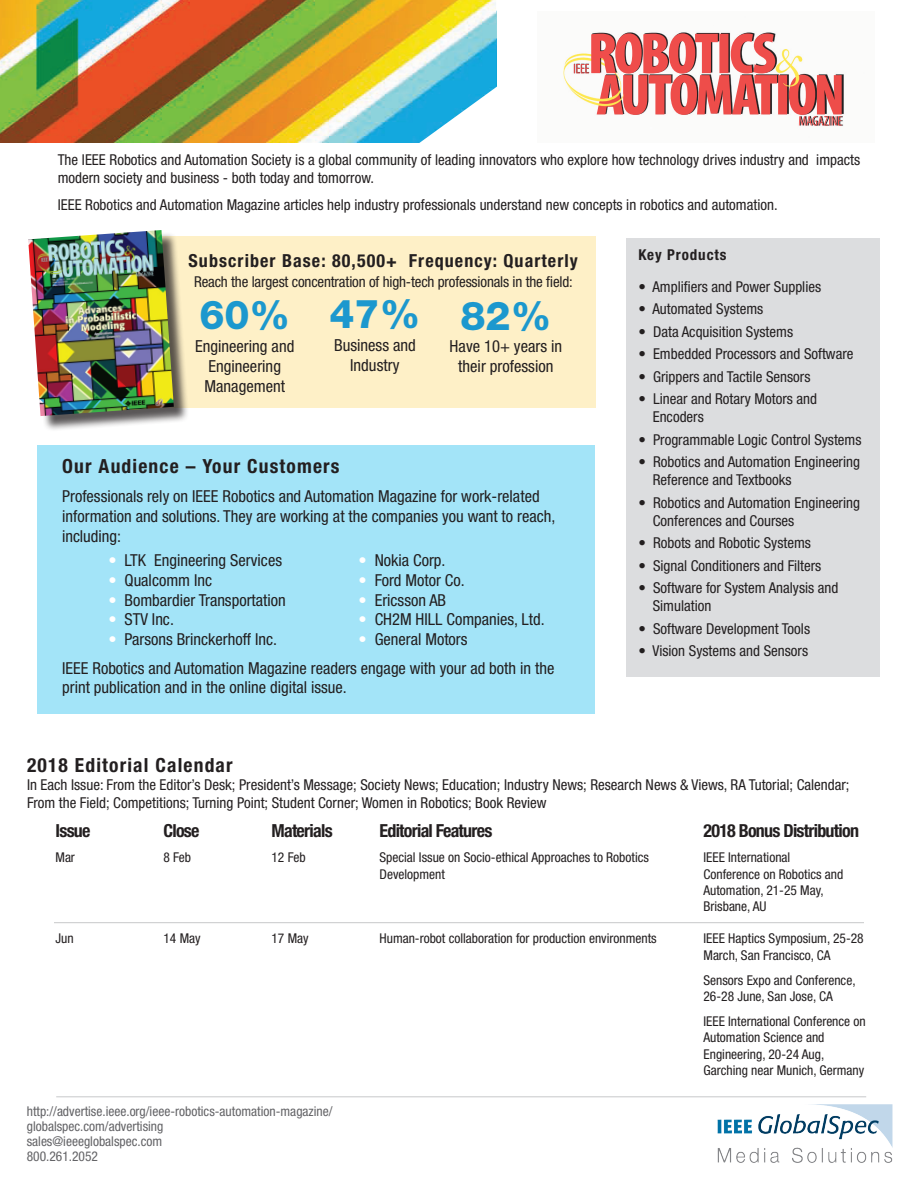
<style>
.page{position:relative;width:918px;height:1188px;background:#fff}
.page>*{position:absolute;margin:0;border:0;box-sizing:border-box;transform-origin:0 0}
.t1{font:800 39.9px "Helvetica Neue LT Std";color:#1c98ce}
.t2{font:700 condensed 19.5px "Helvetica Neue LT Std";letter-spacing:.06em;color:#231f20}
.t3{font:700 condensed 18px "Helvetica Neue LT Std";letter-spacing:-.04em;color:#231f20}
.t4{font:700 condensed 18px "Helvetica Neue LT Std";letter-spacing:.06em;color:#231f20}
.t5{font:condensed 16.65px/20px "Helvetica Neue LT Std";color:#231f20;text-align:center}
.t6{font:condensed 16.5px/19.8px "Helvetica Neue LT Std";color:#231f20}
.t7{font:condensed 15px/18px "Helvetica Neue LT Std";color:#231f20}
.t8{font:700 condensed 15px "Helvetica Neue LT Std";letter-spacing:.06em;color:#231f20}
.t9{font:condensed 13.5px "Helvetica Neue LT Std";color:#231f20}
.t10{font:condensed 13.5px "Helvetica Neue LT Std";color:#636366}
.s1{color:#fff}
</style>
<div class="page">
<div style="left:626px;top:238px;width:254px;height:439px;background:#dcdddf"></div>
<img style="left:0;top:0;width:496px;height:143px">
<svg style="left:409px;top:68px;width:88px;height:75px"></svg>
<img style="left:717px;top:1105px;width:176px;height:58px">
<div style="left:38px;top:445px;width:558px;height:269px;background:#a3e4f8"></div>
<div style="left:135px;top:236px;width:461px;height:172px;background:#fef0c7"></div>
<div style="left:30px;top:232px;width:160px;height:200px;background:#231f20;opacity:.75"></div>
<img style="left:28px;top:230px;width:146px;height:186px">
<hr style="left:56px;top:1096px;width:810px;height:1px;background:#c7c8ca">
<hr style="left:54px;top:922px;width:810px;height:1px;background:#c7c8ca">
<img style="left:563px;top:32px;width:281px;height:94px">
<img style="left:799px;top:116px;width:43px;height:10px">
<img style="left:597px;top:75px;width:245px;height:40px">
<img style="left:591px;top:33px;width:184px;height:41px">
<img style="left:574px;top:64px;width:15px;height:9px">
<p class="t7" style="left:58px;top:151px;width:804px">The IEEE Robotics and Automation Society is a global community of leading innovators who explore how technology drives industry and impacts modern society and business - both today and tomorrow.</p>
<p class="t7" style="left:58px;top:196px;width:721px">IEEE Robotics and Automation Magazine articles help industry professionals understand new concepts in robotics and automation.</p>
<p class="t4" style="left:189px;top:250px;width:391px">Subscriber Base: 80,500+ Frequency: Quarterly</p>
<p class="t7" style="left:194px;top:272px;width:380px">Reach the largest concentration of high-tech professionals in the field:</p>
<p class="t1" style="left:199px;top:291px;width:92px">60%</p>
<p class="t5" style="left:195px;top:336px;width:101px">Engineering and</p>
<p class="t5" style="left:208px;top:356px;width:74px">Engineering</p>
<p class="t5" style="left:204px;top:376px;width:82px">Management</p>
<p class="t1" style="left:330px;top:290px;width:92px">47%</p>
<p class="t5" style="left:334px;top:335px;width:83px">Business and<br>Industry</p>
<p class="t1" style="left:460px;top:292px;width:92px">82%</p>
<p class="t5" style="left:450px;top:336px;width:114px">Have 10+ years in</p>
<p class="t5" style="left:458px;top:356px;width:97px">their profession</p>
<p class="t2" style="left:62px;top:454px;width:279px">Our Audience – Your Customers</p>
<p class="t6" style="left:62px;top:486px;width:495px">Professionals rely on IEEE Robotics and Automation Magazine for work-related information and solutions. They are working at the companies you want to reach, including:</p>
<p class="t6" style="left:108px;top:550px;width:175px"><span class="s1">•</span> LTK Engineering Services</p>
<p class="t6" style="left:108px;top:570px;width:105px"><span class="s1">•</span> Qualcomm Inc</p>
<p class="t6" style="left:108px;top:590px;width:179px"><span class="s1">•</span> Bombardier Transportation</p>
<p class="t6" style="left:108px;top:610px;width:67px"><span class="s1">•</span> STV Inc.</p>
<p class="t6" style="left:108px;top:629px;width:170px"><span class="s1">•</span> Parsons Brinckerhoff Inc.</p>
<p class="t6" style="left:359px;top:550px;width:89px"><span class="s1">•</span> Nokia Corp.</p>
<p class="t6" style="left:359px;top:570px;width:108px"><span class="s1">•</span> Ford Motor Co.</p>
<p class="t6" style="left:359px;top:590px;width:89px"><span class="s1">•</span> Ericsson AB</p>
<p class="t6" style="left:359px;top:610px;width:188px"><span class="s1">•</span> CH2M HILL Companies, Ltd.</p>
<p class="t6" style="left:359px;top:629px;width:110px"><span class="s1">•</span> General Motors</p>
<p class="t6" style="left:62px;top:658px;width:494px">IEEE Robotics and Automation Magazine readers engage with your ad both in the print publication and in the online digital issue.</p>
<p class="t8" style="left:638px;top:246px;width:90px">Key Products</p>
<p class="t7" style="left:638px;top:277px;width:184px">• Amplifiers and Power Supplies</p>
<p class="t7" style="left:638px;top:300px;width:127px">• Automated Systems</p>
<p class="t7" style="left:638px;top:322px;width:156px">• Data Acquisition Systems</p>
<p class="t7" style="left:638px;top:345px;width:217px">• Embedded Processors and Software</p>
<p class="t7" style="left:638px;top:367px;width:174px">• Grippers and Tactile Sensors</p>
<p class="t7" style="left:638px;top:390px;width:180px">• Linear and Rotary Motors and</p>
<p class="t7" style="left:653px;top:408px;width:53px">Encoders</p>
<p class="t7" style="left:638px;top:430px;width:225px">• Programmable Logic Control Systems</p>
<p class="t7" style="left:638px;top:453px;width:223px">• Robotics and Automation Engineering</p>
<p class="t7" style="left:653px;top:471px;width:140px">Reference and Textbooks</p>
<p class="t7" style="left:638px;top:493px;width:223px">• Robotics and Automation Engineering</p>
<p class="t7" style="left:653px;top:511px;width:143px">Conferences and Courses</p>
<p class="t7" style="left:638px;top:534px;width:174px">• Robots and Robotic Systems</p>
<p class="t7" style="left:638px;top:556px;width:184px">• Signal Conditioners and Filters</p>
<p class="t7" style="left:638px;top:579px;width:202px">• Software for System Analysis and</p>
<p class="t7" style="left:653px;top:597px;width:60px">Simulation</p>
<p class="t7" style="left:638px;top:619px;width:173px">• Software Development Tools</p>
<p class="t7" style="left:638px;top:642px;width:171px">• Vision Systems and Sensors</p>
<p class="t2" style="left:27px;top:753px;width:207px">2018 Editorial Calendar</p>
<p class="t7" style="left:27px;top:775px;width:824px">In Each Issue: From the Editor’s Desk; President’s Message; Society News; Education; Industry News; Research News &amp; Views, RA Tutorial; Calendar;<br>From the Field; Competitions; Turning Point; Student Corner; Women in Robotics; Book Review</p>
<p class="t3" style="left:56px;top:820px;width:37px">Issue</p>
<p class="t3" style="left:164px;top:820px;width:38px">Close</p>
<p class="t3" style="left:272px;top:820px;width:63px">Materials</p>
<p class="t3" style="left:380px;top:820px;width:114px">Editorial Features</p>
<p class="t3" style="left:704px;top:820px;width:157px">2018 Bonus Distribution</p>
<p class="t9" style="left:56px;top:850px;width:21px">Mar</p>
<p class="t9" style="left:164px;top:850px;width:29px">8 Feb</p>
<p class="t9" style="left:272px;top:850px;width:36px">12 Feb</p>
<p class="t9" style="left:380px;top:850px;width:271px">Special Issue on Socio-ethical Approaches to Robotics</p>
<p class="t9" style="left:704px;top:850px;width:88px">IEEE International</p>
<p class="t9" style="left:380px;top:866px;width:67px">Development</p>
<p class="t9" style="left:704px;top:866px;width:141px">Conference on Robotics and</p>
<p class="t9" style="left:704px;top:882px;width:122px">Automation, 21-25 May,</p>
<p class="t9" style="left:704px;top:899px;width:64px">Brisbane, AU</p>
<p class="t9" style="left:56px;top:931px;width:20px">Jun</p>
<p class="t9" style="left:164px;top:931px;width:39px">14 May</p>
<p class="t9" style="left:272px;top:931px;width:39px">17 May</p>
<p class="t9" style="left:380px;top:931px;width:279px">Human-robot collaboration for production environments</p>
<p class="t9" style="left:704px;top:931px;width:162px">IEEE Haptics Symposium, 25-28</p>
<p class="t9" style="left:704px;top:947px;width:129px">March, San Francisco, CA</p>
<p class="t9" style="left:704px;top:972px;width:154px">Sensors Expo and Conference,</p>
<p class="t9" style="left:704px;top:989px;width:131px">26-28 June, San Jose, CA</p>
<p class="t9" style="left:704px;top:1014px;width:164px">IEEE International Conference on</p>
<p class="t9" style="left:704px;top:1030px;width:123px">Automation Science and</p>
<p class="t9" style="left:704px;top:1046px;width:122px">Engineering, 20-24 Aug,</p>
<p class="t9" style="left:704px;top:1062px;width:162px">Garching near Munich, Germany</p>
<p class="t10" style="left:27px;top:1103px;width:307px">http://advertise.ieee.org/ieee-robotics-automation-magazine/</p>
<p class="t10" style="left:27px;top:1118px;width:138px">globalspec.com/advertising</p>
<p class="t10" style="left:27px;top:1133px;width:137px">sales@ieeeglobalspec.com</p>
<p class="t10" style="left:27px;top:1148px;width:73px">800.261.2052</p>
</div>
